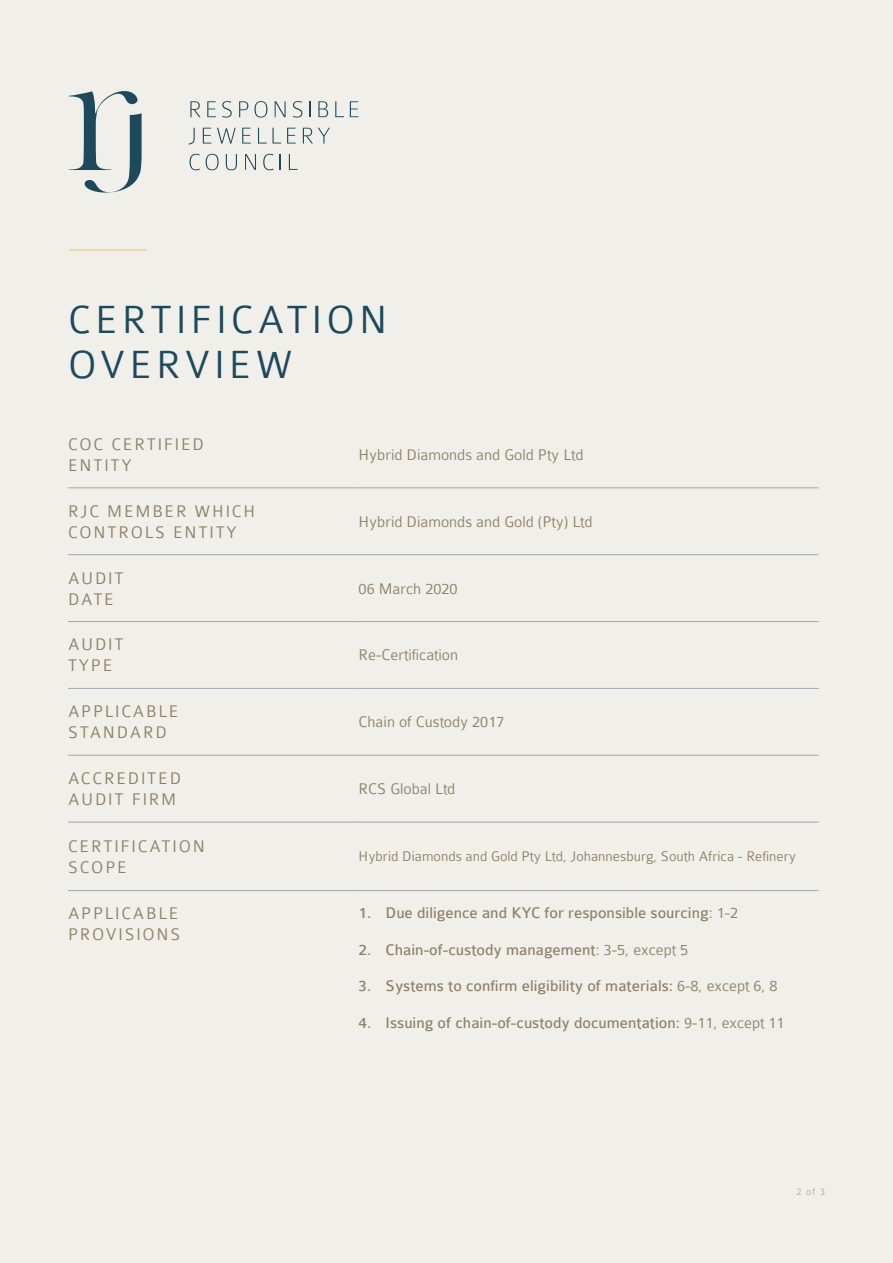
<style>
.page{position:relative;width:893px;height:1263px;background:#f1efea}
.page>*{position:absolute;margin:0;border:0;box-sizing:border-box;transform-origin:0 0}
.Large_subhead_20pt_S{font:300 42px/45px "Colaborate";letter-spacing:.1em;color:#1c495c}
.Small_subhead_12pt_E{font:300 18px/21px "Colaborate";letter-spacing:.1em;color:#8d7f64}
.t1{font:16.5px "Colaborate";color:#8d7f64}
.Body_copy_Earth{font:300 16.5px "Colaborate";color:#8d7f64}
.Body_copy_Earth-2{font:300 15px "Colaborate";color:#8d7f64}
.t2{font:300 10.5px "Colaborate";color:#b5a996}
.s1{font-weight:300}
</style>
<div class="page">
<hr style="left:69px;top:249px;width:78px;height:2px;background:#e9c378">
<hr style="left:68px;top:488px;width:291px;height:1px;background:#a0a8af">
<hr style="left:359px;top:488px;width:460px;height:1px;background:#a0a8af">
<hr style="left:68px;top:554px;width:291px;height:1px;background:#a0a8af">
<hr style="left:359px;top:554px;width:460px;height:1px;background:#a0a8af">
<hr style="left:68px;top:621px;width:291px;height:1px;background:#a0a8af">
<hr style="left:359px;top:621px;width:460px;height:1px;background:#a0a8af">
<hr style="left:68px;top:688px;width:291px;height:1px;background:#a0a8af">
<hr style="left:359px;top:688px;width:460px;height:1px;background:#a0a8af">
<hr style="left:68px;top:755px;width:291px;height:1px;background:#a0a8af">
<hr style="left:359px;top:755px;width:460px;height:1px;background:#a0a8af">
<hr style="left:68px;top:822px;width:291px;height:1px;background:#a0a8af">
<hr style="left:359px;top:822px;width:460px;height:1px;background:#a0a8af">
<hr style="left:68px;top:890px;width:291px;height:1px;background:#a0a8af">
<hr style="left:359px;top:890px;width:460px;height:1px;background:#a0a8af">
<svg style="left:68px;top:96px;width:291px;height:75px"></svg>
<svg style="left:69px;top:91px;width:73px;height:102px"></svg>
<svg style="left:190px;top:101px;width:10px;height:16px"></svg>
<svg style="left:207px;top:101px;width:9px;height:16px"></svg>
<svg style="left:222px;top:101px;width:10px;height:17px"></svg>
<svg style="left:239px;top:101px;width:9px;height:16px"></svg>
<svg style="left:254px;top:101px;width:13px;height:17px"></svg>
<svg style="left:275px;top:101px;width:11px;height:16px"></svg>
<svg style="left:293px;top:101px;width:9px;height:17px"></svg>
<svg style="left:309px;top:101px;width:2px;height:16px"></svg>
<svg style="left:318px;top:101px;width:10px;height:16px"></svg>
<svg style="left:335px;top:101px;width:9px;height:16px"></svg>
<svg style="left:350px;top:101px;width:8px;height:16px"></svg>
<svg style="left:188px;top:128px;width:7px;height:17px"></svg>
<svg style="left:203px;top:128px;width:8px;height:16px"></svg>
<svg style="left:217px;top:128px;width:19px;height:16px"></svg>
<svg style="left:242px;top:128px;width:9px;height:16px"></svg>
<svg style="left:258px;top:128px;width:23px;height:16px"></svg>
<svg style="left:287px;top:128px;width:9px;height:16px"></svg>
<svg style="left:303px;top:128px;width:27px;height:16px"></svg>
<svg style="left:190px;top:154px;width:10px;height:16px"></svg>
<svg style="left:206px;top:154px;width:13px;height:16px"></svg>
<svg style="left:226px;top:154px;width:11px;height:16px"></svg>
<svg style="left:245px;top:154px;width:11px;height:16px"></svg>
<svg style="left:263px;top:154px;width:11px;height:16px"></svg>
<svg style="left:280px;top:154px;width:1px;height:16px"></svg>
<svg style="left:289px;top:154px;width:9px;height:16px"></svg>
<p class="Large_subhead_20pt_S" style="left:68px;top:298px;width:321px">CERTIFICATION<br>OVERVIEW</p>
<p class="Small_subhead_12pt_E" style="left:68px;top:434px;width:137px">COC CERTIFIED<br>ENTITY</p>
<p class="Body_copy_Earth" style="left:359px;top:446px;width:226px">Hybrid Diamonds and Gold Pty Ltd</p>
<p class="Small_subhead_12pt_E" style="left:68px;top:500px;width:189px">RJC MEMBER WHICH<br>CONTROLS ENTITY</p>
<p class="Body_copy_Earth" style="left:359px;top:513px;width:235px">Hybrid Diamonds and Gold (Pty) Ltd</p>
<p class="Small_subhead_12pt_E" style="left:68px;top:567px;width:57px">AUDIT<br>DATE</p>
<p class="Body_copy_Earth" style="left:359px;top:580px;width:100px">06 March 2020</p>
<p class="Small_subhead_12pt_E" style="left:68px;top:634px;width:57px">AUDIT<br>TYPE</p>
<p class="Body_copy_Earth" style="left:359px;top:647px;width:101px">Re-Certification</p>
<p class="Small_subhead_12pt_E" style="left:68px;top:701px;width:112px">APPLICABLE<br>STANDARD</p>
<p class="Body_copy_Earth" style="left:359px;top:713px;width:147px">Chain of Custody 2017</p>
<p class="Small_subhead_12pt_E" style="left:68px;top:768px;width:114px">ACCREDITED<br>AUDIT FIRM</p>
<p class="Body_copy_Earth" style="left:359px;top:780px;width:98px">RCS Global Ltd</p>
<p class="Small_subhead_12pt_E" style="left:68px;top:836px;width:138px">CERTIFICATION<br>SCOPE</p>
<p class="Body_copy_Earth-2" style="left:359px;top:849px;width:439px">Hybrid Diamonds and Gold Pty Ltd, Johannesburg, South Africa - Refinery</p>
<p class="Small_subhead_12pt_E" style="left:68px;top:903px;width:114px">APPLICABLE<br>PROVISIONS</p>
<p class="t1" style="left:359px;top:905px;width:381px">1. Due diligence and KYC for responsible sourcing<span class="s1">: 1-2</span></p>
<p class="t1" style="left:359px;top:941px;width:331px">2. Chain-of-custody management<span class="s1">: 3-5, except 5</span></p>
<p class="t1" style="left:359px;top:978px;width:420px">3. Systems to confirm eligibility of materials: <span class="s1">6-8, except 6, 8</span></p>
<p class="t1" style="left:359px;top:1014px;width:427px">4. Issuing of chain-of-custody documentation: <span class="s1">9-11, except 11</span></p>
<p class="t2" style="left:796px;top:1186px;width:30px">2 of 3</p>
</div>
